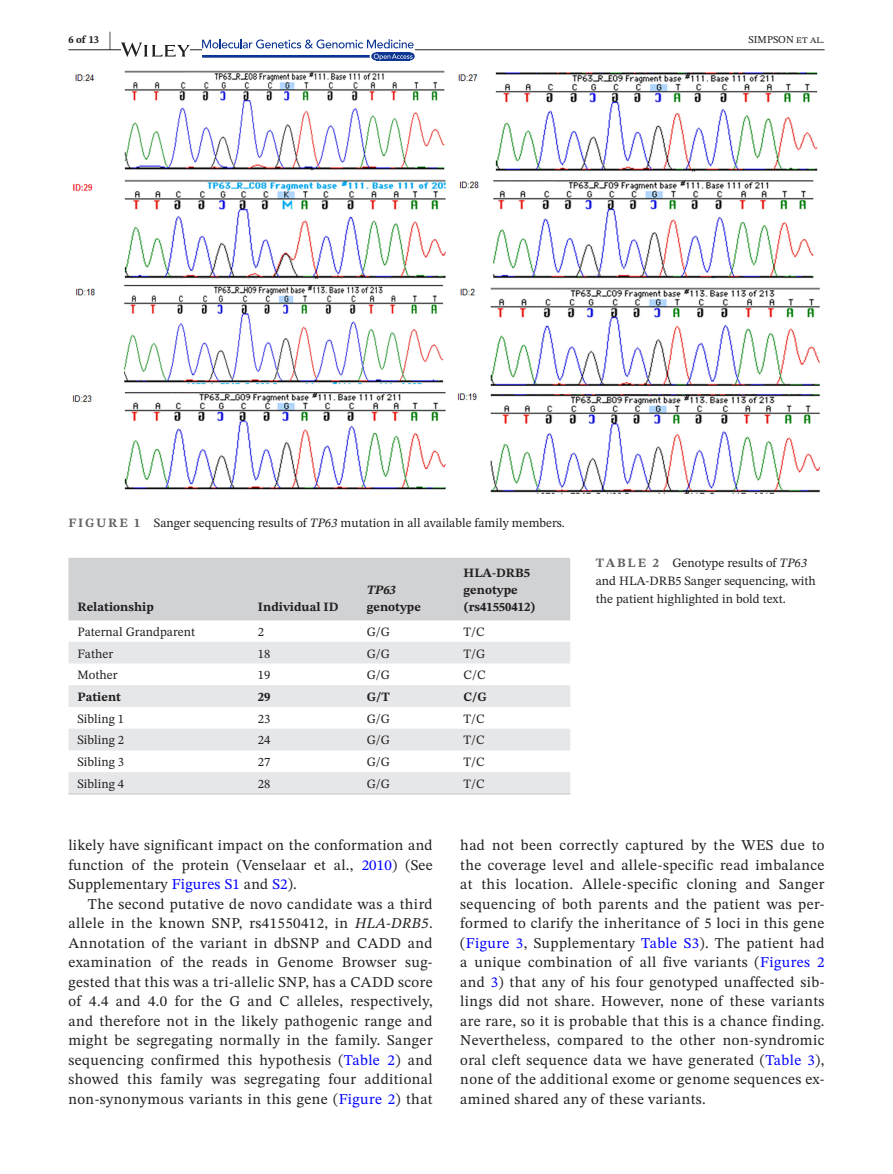
<style>
.page{position:relative;width:893px;height:1174px;background:#fff}
.page>*{position:absolute;margin:0;border:0;box-sizing:border-box;transform-origin:0 0}
.t1{font:15px/19.5px "STIX Two Text";letter-spacing:.025em;color:#231f20;text-align:justify}
.t2{font:12.75px/18px "STIX Two Text";color:#231f20}
.t3{font:700 12.75px/17.2px "STIX Two Text";color:#231f20}
.t4{font:italic 700 12.75px "STIX Two Text";color:#231f20}
.t5{font:10.5px "STIX Two Text";color:#231f20}
.t6{font:700 10.5px "STIX Two Text";color:#231f20}
.s1{font-size:21px}
.s2{font-weight:700;color:#636366}
.s3{font-style:italic}
.s4{color:#00f}
</style>
<div class="page">
<hr style="left:68px;top:49px;width:756px;height:1px;background:#231f20">
<svg style="left:121px;top:43px;width:69px;height:14px"></svg>
<svg style="left:202px;top:39px;width:212px;height:21px"></svg>
<img style="left:72px;top:70px;width:748px;height:424px">
<div style="left:68px;top:558px;width:502px;height:62px;background:#d1d2d4"></div>
<svg style="left:68px;top:642px;width:502px;height:151px;fill:#e6e7e9"></svg>
<hr style="left:68px;top:793px;width:181px;height:1px;background:#d1d2d4">
<hr style="left:249px;top:793px;width:109px;height:1px;background:#d1d2d4">
<hr style="left:358px;top:793px;width:97px;height:1px;background:#d1d2d4">
<hr style="left:455px;top:793px;width:115px;height:1px;background:#d1d2d4">
<p class="t6" style="left:68px;top:32px;width:44px">6 of 13 <span class="s1">|</span></p>
<p class="t5" style="left:749px;top:32px;width:77px">SIMPSON et al.</p>
<p class="t2" style="left:68px;top:513px;width:498px"><span class="s2">FIGURE 1</span> Sanger sequencing results of <span class="s3">TP63</span> mutation in all available family members.</p>
<p class="t3" style="left:77px;top:598px;width:78px">Relationship</p>
<p class="t3" style="left:258px;top:598px;width:82px">Individual ID</p>
<p class="t4" style="left:367px;top:580px;width:31px">TP63</p>
<p class="t3" style="left:367px;top:598px;width:56px">genotype</p>
<p class="t3" style="left:464px;top:564px;width:74px">HLA-DRB5 genotype (rs41550412)</p>
<p class="t2" style="left:77px;top:622px;width:119px">Paternal Grandparent</p>
<p class="t2" style="left:258px;top:622px;width:8px">2</p>
<p class="t2" style="left:367px;top:622px;width:25px">G/G</p>
<p class="t2" style="left:464px;top:622px;width:23px">T/C</p>
<p class="t2" style="left:77px;top:644px;width:37px">Father</p>
<p class="t2" style="left:258px;top:644px;width:14px">18</p>
<p class="t2" style="left:367px;top:644px;width:25px">G/G</p>
<p class="t2" style="left:464px;top:644px;width:23px">T/G</p>
<p class="t2" style="left:77px;top:666px;width:42px">Mother</p>
<p class="t2" style="left:258px;top:666px;width:14px">19</p>
<p class="t2" style="left:367px;top:666px;width:25px">G/G</p>
<p class="t2" style="left:464px;top:666px;width:24px">C/C</p>
<p class="t3" style="left:77px;top:688px;width:45px">Patient</p>
<p class="t3" style="left:258px;top:688px;width:14px">29</p>
<p class="t3" style="left:367px;top:688px;width:25px">G/T</p>
<p class="t3" style="left:464px;top:688px;width:25px">C/G</p>
<p class="t2" style="left:77px;top:709px;width:48px">Sibling 1</p>
<p class="t2" style="left:258px;top:709px;width:14px">23</p>
<p class="t2" style="left:367px;top:709px;width:25px">G/G</p>
<p class="t2" style="left:464px;top:709px;width:23px">T/C</p>
<p class="t2" style="left:77px;top:731px;width:48px">Sibling 2</p>
<p class="t2" style="left:258px;top:731px;width:14px">24</p>
<p class="t2" style="left:367px;top:731px;width:25px">G/G</p>
<p class="t2" style="left:464px;top:731px;width:23px">T/C</p>
<p class="t2" style="left:77px;top:753px;width:48px">Sibling 3</p>
<p class="t2" style="left:258px;top:753px;width:14px">27</p>
<p class="t2" style="left:367px;top:753px;width:25px">G/G</p>
<p class="t2" style="left:464px;top:753px;width:23px">T/C</p>
<p class="t2" style="left:77px;top:774px;width:48px">Sibling 4</p>
<p class="t2" style="left:258px;top:774px;width:14px">28</p>
<p class="t2" style="left:367px;top:774px;width:25px">G/G</p>
<p class="t2" style="left:464px;top:774px;width:23px">T/C</p>
<p class="t2" style="left:596px;top:554px;width:222px"><span class="s2">TABLE 2</span> Genotype results of <span class="s3">TP63 </span>and HLA-DRB5 Sanger sequencing, with the patient highlighted in bold text.</p>
<p class="t1" style="left:68px;top:835px;width:366px">likely have significant impact on the conformation and function of the protein (Venselaar et al., <span class="s4">2010</span>) (See Supplementary <span class="s4">Figures S1</span> and <span class="s4">S2</span>).</p>
<p class="t1" style="left:68px;top:894px;width:366px;text-indent:20px">The second putative de novo candidate was a third allele in the known SNP, rs41550412, in <span class="s3">HLA-DRB5</span>.<br>Annotation of the variant in dbSNP and CADD and examination of the reads in Genome Browser sug&shy;gested that this was a tri-allelic SNP, has a CADD score of 4.4 and 4.0 for the G and C alleles, respectively, and therefore not in the likely pathogenic range and might be segregating normally in the family. Sanger sequencing confirmed this hypothesis (<span class="s4">Table 2</span>) and showed this family was segregating four additional non-synonymous variants in this gene (<span class="s4">Figure 2</span>) that</p>
<p class="t1" style="left:460px;top:835px;width:366px">had not been correctly captured by the WES due to the coverage level and allele-specific read imbalance at this location. Allele-specific cloning and Sanger sequencing of both parents and the patient was per&shy;formed to clarify the inheritance of 5 loci in this gene (<span class="s4">Figure 3</span>, Supplementary <span class="s4">Table S3</span>). The patient had a unique combination of all five variants (<span class="s4">Figures 2 </span>and <span class="s4">3</span>) that any of his four genotyped unaffected sib&shy;lings did not share. However, none of these variants are rare, so it is probable that this is a chance finding.<br>Nevertheless, compared to the other non-syndromic oral cleft sequence data we have generated (<span class="s4">Table 3</span>), none of the additional exome or genome sequences ex&shy;amined shared any of these variants.</p>
</div>
